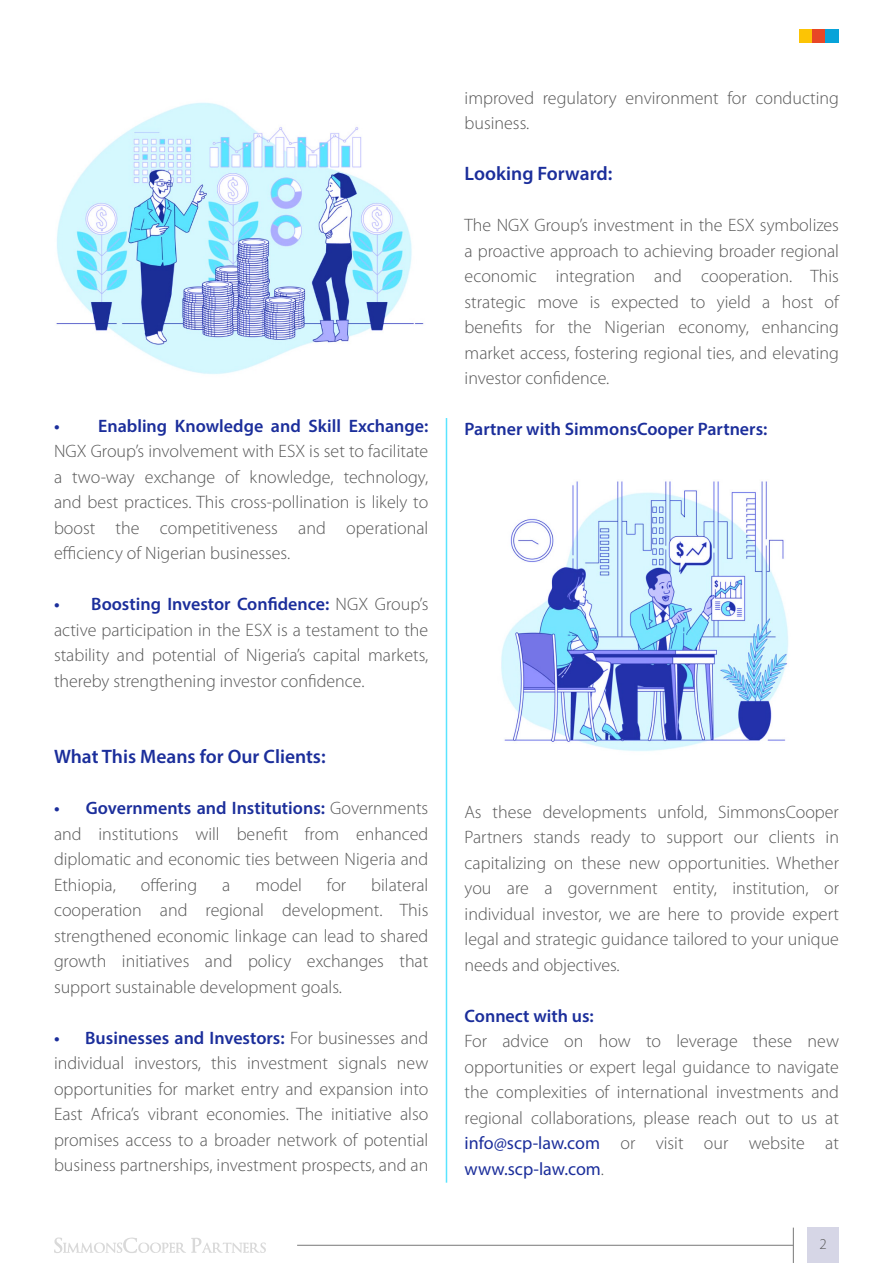
<style>
.page{position:relative;width:893px;height:1263px;background:#fff}
.page>*{position:absolute;margin:0;border:0;box-sizing:border-box;transform-origin:0 0}
.t1{font:600 19.5px "Myriad Pro";color:#1b2e9b}
.t2{font:300 18px/25.5px "Myriad Pro";color:#575757;text-align:justify}
.t3{font:600 18px "Myriad Pro";color:#1b2e9b}
.t4{font:300 15px "Myriad Pro";color:#575757}
.s1{font-weight:600;color:#1b2e9b}
.s2{font-weight:400;color:#1b2e9b}
</style>
<div class="page">
<svg style="left:54px;top:1237px;width:212px;height:16px"></svg>
<hr style="left:297px;top:1245px;width:496px;height:1px;background:#878787">
<hr style="left:793px;top:1227px;width:1px;height:36px;background:#878787">
<div style="left:807px;top:1227px;width:32px;height:36px;background:#d6d6e6"></div>
<div style="left:799px;top:29px;width:14px;height:13px;background:#fcc405"></div>
<div style="left:813px;top:29px;width:13px;height:13px;background:#e84726"></div>
<div style="left:826px;top:29px;width:13px;height:13px;background:#08a3d9"></div>
<img style="left:501px;top:481px;width:288px;height:270px">
<hr style="left:446px;top:418px;width:1px;height:765px;background:#5ae4ff">
<img style="left:56px;top:102px;width:368px;height:272px">
<p class="t3" style="left:54px;top:414px;width:376px">• Enabling Knowledge and Skill Exchange:</p>
<p class="t2" style="left:54px;top:439px;width:376px">NGX Group’s involvement with ESX is set to facilitate a two-way exchange of knowledge, technology, and best practices. This cross-pollination is likely to boost the competitiveness and operational efficiency of Nigerian businesses.</p>
<p class="t2" style="left:54px;top:592px;width:376px"><span class="s1">• Boosting Investor Confidence:</span> NGX Group’s active participation in the ESX is a testament to the stability and potential of Nigeria’s capital markets, thereby strengthening investor confidence.</p>
<p class="t1" style="left:54px;top:744px;width:273px">What This Means for Our Clients:</p>
<p class="t2" style="left:54px;top:796px;width:376px"><span class="s1">• Governments and Institutions:</span> Governments and institutions will benefit from enhanced diplomatic and economic ties between Nigeria and Ethiopia,</p>
<p class="t2" style="left:141px;top:872px;width:58px">offering</p>
<p class="t2" style="left:222px;top:872px;width:10px">a</p>
<p class="t2" style="left:255px;top:872px;width:48px">model</p>
<p class="t2" style="left:327px;top:872px;width:21px">for</p>
<p class="t2" style="left:54px;top:872px;width:376px;text-indent:317px">bilateral cooperation and regional development. This strengthened economic linkage can lead to shared growth initiatives and policy exchanges that support sustainable development goals.</p>
<p class="t2" style="left:54px;top:1025px;width:376px"><span class="s1">• Businesses and Investors:</span> For businesses and individual investors, this investment signals new opportunities for market entry and expansion into East Africa’s vibrant economies. The initiative also promises access to a broader network of potential business partnerships, investment prospects, and an</p>
<p class="t2" style="left:465px;top:85px;width:376px">improved regulatory environment for conducting business.</p>
<p class="t1" style="left:465px;top:161px;width:149px">Looking Forward:</p>
<p class="t2" style="left:465px;top:213px;width:376px">The NGX Group’s investment in the ESX symbolizes a proactive approach to achieving broader regional economic integration and cooperation. This strategic move is expected to yield a host of benefits for the Nigerian economy, enhancing market access, fostering regional ties, and elevating investor confidence.</p>
<p class="t3" style="left:465px;top:418px;width:304px">Partner with SimmonsCooper Partners:</p>
<p class="t2" style="left:465px;top:799px;width:376px">As these developments unfold, SimmonsCooper Partners stands ready to support our clients in capitalizing on these new opportunities. Whether you are a government entity, institution, or individual investor, we are here to provide expert legal and strategic guidance tailored to your unique needs and objectives.</p>
<p class="t3" style="left:465px;top:1004px;width:131px">Connect with us:</p>
<p class="t2" style="left:465px;top:1029px;width:376px">For advice on how to leverage these new opportunities or expert legal guidance to navigate the complexities of international investments and regional collaborations, please reach out to us at <span class="s2">info@scp-law.com</span> or visit our website at <span class="s2">www.scp-law.com</span>.</p>
<p class="t4" style="left:819px;top:1235px;width:9px">2</p>
</div>
